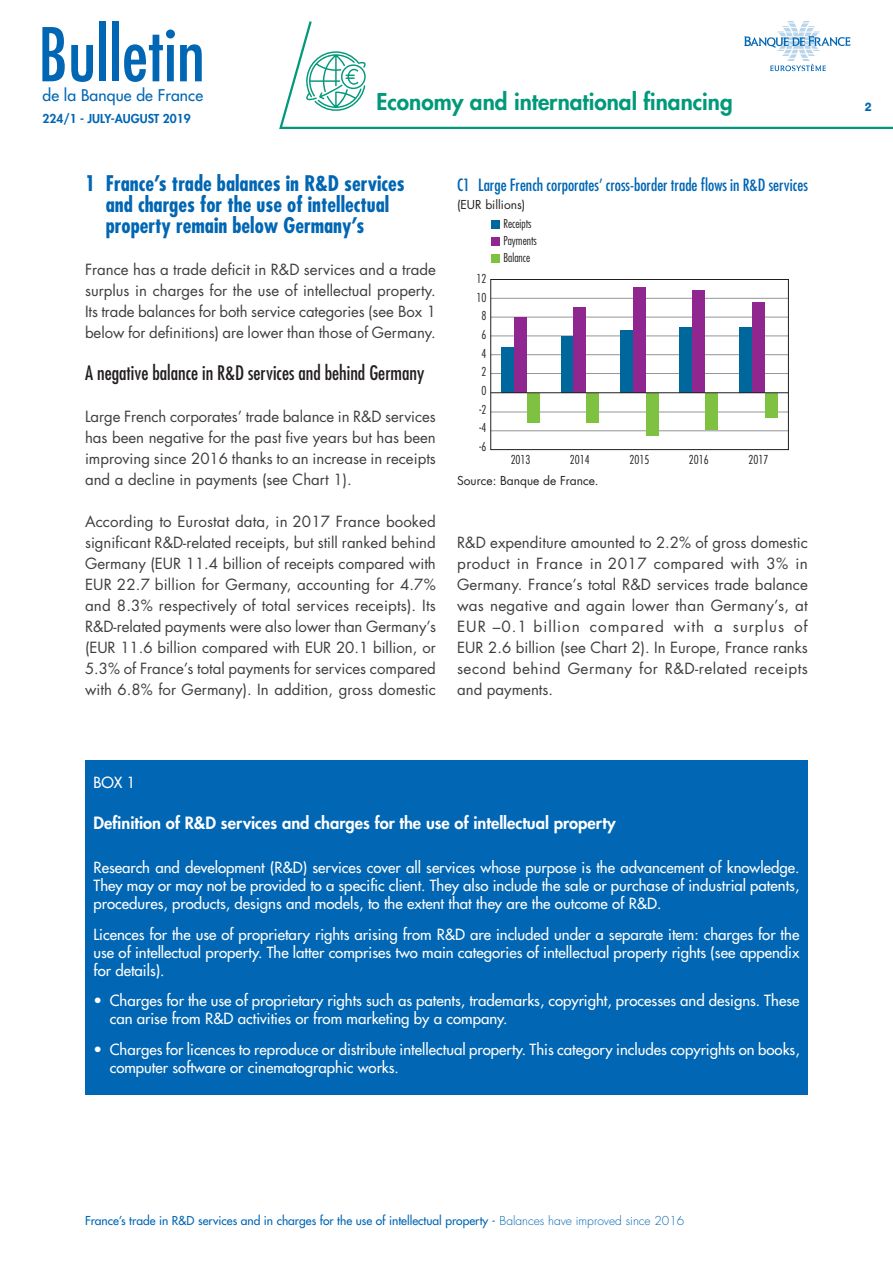
<style>
.page{position:relative;width:893px;height:1263px;background:#fff}
.page>*{position:absolute;margin:0;border:0;box-sizing:border-box;transform-origin:0 0}
.t1{font:condensed 72px "Futura Std";color:#0166b3}
.t2{font:800 22.5px "Futura Std";color:#00997a}
.t3{font:700 condensed 21px/21px "Futura Std";color:#0166b3}
.t4{font:condensed 19.5px "Futura Std";color:#231f20}
.t5{font:800 16.5px "Futura Std";color:#fff}
.t6{font:condensed 16.5px "Futura Std";color:#0166b3}
.t7{font:500 15.75px "Futura Std";letter-spacing:.01em;color:#0166b3}
.t8{font:15px/21px "Futura Std";color:#3e3e3f;text-align:justify}
.t9{font:500 15px/18px "Futura Std";color:#fff;text-align:justify}
.t10{font:500 12px "Futura Std";color:#0166b3}
.t11{font:300 condensed 12px "Futura Std";color:#231f20}
.t12{font:12px "Futura Std";color:#231f20}
.t13{font:800 12px "Futura Std";color:#0166b3}
.t14{font:800 12px "Helvetica Neue LT Std";color:#0166b3;scale:.9 1}
.s1{font-weight:300}
</style>
<div class="page">
<svg style="left:279px;top:21px;width:614px;height:108px"></svg>
<svg style="left:306px;top:51px;width:60px;height:60px"></svg>
<svg style="left:744px;top:22px;width:106px;height:49px"></svg>
<hr style="left:491px;top:430px;width:297px;height:1px;background:#939598">
<hr style="left:491px;top:412px;width:297px;height:1px;background:#939598">
<hr style="left:491px;top:373px;width:297px;height:1px;background:#939598">
<hr style="left:491px;top:354px;width:297px;height:1px;background:#939598">
<hr style="left:491px;top:336px;width:297px;height:1px;background:#939598">
<hr style="left:491px;top:317px;width:297px;height:1px;background:#939598">
<hr style="left:491px;top:298px;width:297px;height:1px;background:#939598">
<div style="left:491px;top:254px;width:8px;height:9px;background:#7fc241"></div>
<div style="left:491px;top:237px;width:8px;height:8px;background:#90268f"></div>
<div style="left:491px;top:220px;width:8px;height:8px;background:#00679d"></div>
<div style="left:501px;top:347px;width:13px;height:46px;background:#00679d"></div>
<div style="left:561px;top:336px;width:12px;height:57px;background:#00679d"></div>
<div style="left:620px;top:330px;width:13px;height:63px;background:#00679d"></div>
<div style="left:680px;top:327px;width:12px;height:66px;background:#00679d"></div>
<div style="left:739px;top:327px;width:13px;height:66px;background:#00679d"></div>
<div style="left:514px;top:317px;width:13px;height:76px;background:#90268f"></div>
<div style="left:573px;top:307px;width:13px;height:86px;background:#90268f"></div>
<div style="left:633px;top:288px;width:13px;height:105px;background:#90268f"></div>
<div style="left:692px;top:290px;width:13px;height:103px;background:#90268f"></div>
<div style="left:752px;top:302px;width:13px;height:91px;background:#90268f"></div>
<div style="left:527px;top:393px;width:13px;height:30px;background:#7fc241"></div>
<div style="left:586px;top:393px;width:13px;height:30px;background:#7fc241"></div>
<div style="left:646px;top:393px;width:13px;height:42px;background:#7fc241"></div>
<div style="left:705px;top:393px;width:13px;height:36px;background:#7fc241"></div>
<div style="left:765px;top:393px;width:13px;height:24px;background:#7fc241"></div>
<div style="left:491px;top:279px;width:297px;height:171px;border:1px solid #231f20"></div>
<hr style="left:491px;top:392px;width:297px;height:1px;background:#231f20">
<div style="left:85px;top:760px;width:723px;height:334px;background:#0166b3"></div>
<h1 class="t1" style="left:38px;top:12px;width:168px">Bulletin</h1>
<p class="t7" style="left:43px;top:86px;width:162px">de la Banque de France</p>
<p class="t13" style="left:43px;top:111px;width:150px">224/1 - JULY-AUGUST 2019</p>
<h2 class="t2" style="left:376px;top:88px;width:358px">Economy and international financing</h2>
<p class="t14" style="left:865px;top:99px;width:9px">2</p>
<h3 class="t3" style="left:106px;top:173px;width:300px;text-indent:-21px">1 France’s trade balances in R&amp;D services and charges for the use of intellectual property remain below Germany’s</h3>
<p class="t8" style="left:85px;top:259px;width:352px">France has a trade deficit in R&amp;D services and a trade surplus in charges for the use of intellectual property.<br>Its trade balances for both service categories (see Box 1 below for definitions) are lower than those of Germany.</p>
<h3 class="t4" style="left:85px;top:361px;width:341px">A negative balance in R&amp;D services and behind Germany</h3>
<p class="t8" style="left:85px;top:406px;width:352px">Large French corporates’ trade balance in R&amp;D services has been negative for the past five years but has been improving since 2016 thanks to an increase in receipts and a decline in payments (see Chart 1).</p>
<p class="t8" style="left:85px;top:511px;width:353px">According to Eurostat data, in 2017 France booked significant R&amp;D-related receipts, but still ranked behind Germany (EUR 11.4 billion of receipts compared with EUR 22.7 billion for Germany, accounting for 4.7% and 8.3% respectively of total services receipts). Its R&amp;D-related payments were also lower than Germany’s (EUR 11.6 billion compared with EUR 20.1 billion, or 5.3% of France’s total payments for services compared with 6.8% for Germany). In addition, gross domestic</p>
<p class="t6" style="left:457px;top:175px;width:352px">C1 Large French corporates’ cross-border trade flows in R&amp;D services</p>
<p class="t12" style="left:457px;top:197px;width:70px">(EUR billions)</p>
<p class="t11" style="left:503px;top:216px;width:30px">Receipts</p>
<p class="t11" style="left:503px;top:233px;width:35px">Payments</p>
<p class="t11" style="left:476px;top:272px;width:11px">12</p>
<p class="t11" style="left:476px;top:290px;width:11px">10</p>
<p class="t11" style="left:481px;top:309px;width:6px">8</p>
<p class="t11" style="left:481px;top:328px;width:6px">6</p>
<p class="t11" style="left:481px;top:346px;width:6px">4</p>
<p class="t11" style="left:481px;top:365px;width:6px">2</p>
<p class="t11" style="left:481px;top:384px;width:6px">0</p>
<p class="t11" style="left:480px;top:402px;width:8px">-2</p>
<p class="t11" style="left:480px;top:421px;width:8px">-4</p>
<p class="t11" style="left:480px;top:440px;width:8px">-6</p>
<p class="t11" style="left:503px;top:250px;width:28px">Balance</p>
<p class="t11" style="left:511px;top:452px;width:21px">2013</p>
<p class="t11" style="left:570px;top:452px;width:21px">2014</p>
<p class="t11" style="left:630px;top:452px;width:21px">2015</p>
<p class="t11" style="left:689px;top:452px;width:21px">2016</p>
<p class="t11" style="left:748px;top:452px;width:21px">2017</p>
<p class="t12" style="left:457px;top:473px;width:143px">Source: Banque de France.</p>
<p class="t8" style="left:457px;top:532px;width:352px">R&amp;D expenditure amounted to 2.2% of gross domestic product in France in 2017 compared with 3% in Germany. France’s total R&amp;D services trade balance was negative and again lower than Germany’s, at EUR –0.1 billion compared with a surplus of EUR 2.6 billion (see Chart 2). In Europe, France ranks second behind Germany for R&amp;D-related receipts and payments.</p>
<p class="t9" style="left:94px;top:774px;width:44px">BOX 1</p>
<p class="t5" style="left:94px;top:813px;width:524px">Definition of R&amp;D services and charges for the use of intellectual property</p>
<p class="t9" style="left:94px;top:858px;width:707px">Research and development (R&amp;D) services cover all services whose purpose is the advancement of knowledge.<br>They may or may not be provided to a specific client. They also include the sale or purchase of industrial patents, procedures, products, designs and models, to the extent that they are the outcome of R&amp;D.</p>
<p class="t9" style="left:94px;top:925px;width:707px">Licences for the use of proprietary rights arising from R&amp;D are included under a separate item: charges for the use of intellectual property. The latter comprises two main categories of intellectual property rights (see appendix for details).</p>
<p class="t9" style="left:110px;top:992px;width:691px;text-indent:-16px">• Charges for the use of proprietary rights such as patents, trademarks, copyright, processes and designs. These can arise from R&amp;D activities or from marketing by a company.</p>
<p class="t9" style="left:110px;top:1041px;width:691px;text-indent:-16px">• Charges for licences to reproduce or distribute intellectual property. This category includes copyrights on books, computer software or cinematographic works.</p>
<p class="t10" style="left:85px;top:1213px;width:601px">France’s trade in R&amp;D services and in charges for the use of intellectual property - <span class="s1">Balances have improved since 2016</span></p>
</div>
